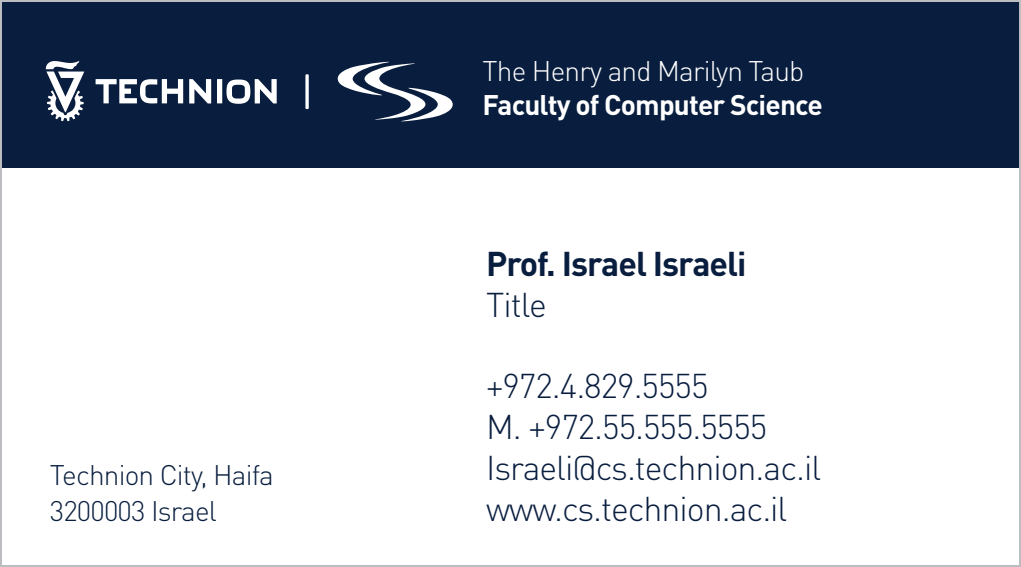
<style>
.page{position:relative;width:1021px;height:567px;background:#fff}
.page>*{position:absolute;margin:0;border:0;box-sizing:border-box;transform-origin:0 0}
.t1{font:300 34px/40.8px "DINOT";letter-spacing:-.03em;color:#091e3f}
.t2{font:700 34px "DINOT";letter-spacing:-.03em;color:#091e3f}
.t3{font:300 28px/36px "DINOT";letter-spacing:-.03em;color:#091e3f}
.t4{font:700 28px "DINOT";letter-spacing:-.03em;color:#fff}
.t5{font:300 28px "DINOT";letter-spacing:-.03em;color:#fff}
</style>
<div class="page">
<div style="left:0;top:0;width:1020px;height:168px;background:#091e3f"></div>
<svg style="left:46px;top:61px;width:38px;height:60px"></svg>
<svg style="left:189px;top:79px;width:22px;height:24px"></svg>
<svg style="left:226px;top:79px;width:51px;height:25px"></svg>
<div style="left:217px;top:79px;width:5px;height:24px;background:#fff"></div>
<svg style="left:96px;top:79px;width:87px;height:24px"></svg>
<svg style="left:305px;top:74px;width:4px;height:35px"></svg>
<svg style="left:337px;top:62px;width:116px;height:60px"></svg>
<div style="left:0;top:0;width:1020px;height:567px;border:4px solid #bcbdc0"></div>
<p class="t3" style="left:50px;top:454px;width:225px">Technion City, Haifa<br>3200003 Israel</p>
<p class="t5" style="left:482px;top:50px;width:323px">The Henry and Marilyn Taub</p>
<p class="t4" style="left:482px;top:83px;width:342px">Faculty of Computer Science</p>
<p class="t2" style="left:486px;top:237px;width:262px">Prof. Israel Israeli</p>
<p class="t1" style="left:486px;top:281px;width:62px">Title</p>
<p class="t1" style="left:486px;top:363px;width:336px">+972.4.829.5555<br>M. +972.55.555.5555<br>Israeli@cs.technion.ac.il www.cs.technion.ac.il</p>
</div>
